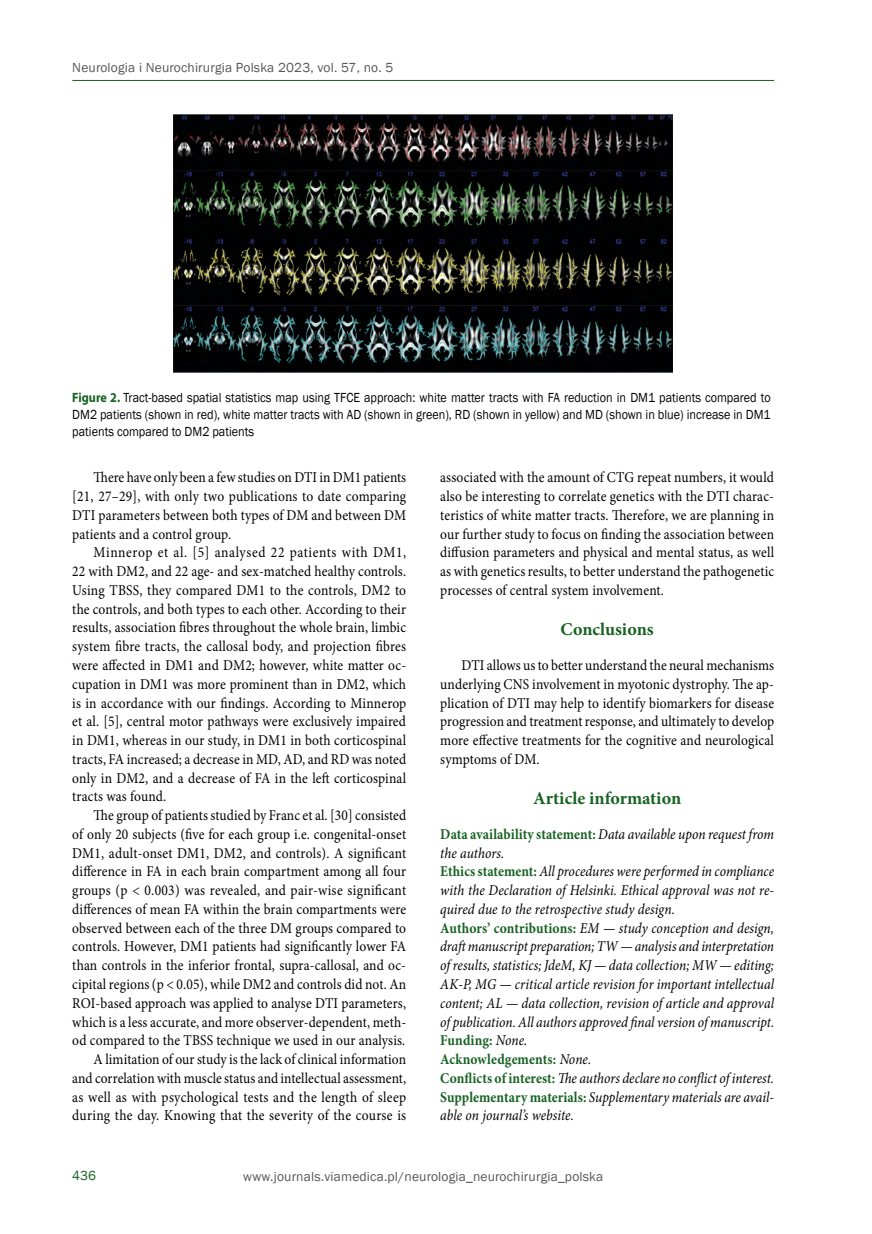
<style>
.page{position:relative;width:872px;height:1234px;background:#fff}
.page>*{position:absolute;margin:0;border:0;box-sizing:border-box;transform-origin:0 0}
.t1{font:700 18px "Minion Pro";color:#176222}
.t2{font:15px/18.8px "Minion Pro";letter-spacing:.01em;color:#000;text-align:justify;scale:.9 1}
.t3{font:italic 15px/18.8px "Minion Pro";color:#000;scale:.9 1}
.t4{font:13.5px/17.2px "Franklin Gothic";color:#000;text-align:justify;scale:.9 1}
.t5{font:13.5px "Franklin Gothic";letter-spacing:.01em;color:#575756}
.t6{font:13.5px "Franklin Gothic";color:#176222}
.s1{font-family:"Myriad Pro";font-weight:700;color:#176222}
.s2{font-weight:700;font-style:normal;color:#176222}
</style>
<div class="page">
<hr style="left:72px;top:80px;width:702px;height:1px;background:#176222">
<img style="left:174px;top:115px;width:498px;height:258px">
<p class="t5" style="left:72px;top:59px;width:323px">Neurologia i Neurochirurgia Polska 2023, vol. 57, no. 5</p>
<p class="t4" style="left:72px;top:389px;width:777px"><span class="s1">Figure 2.</span> Tract-based spatial statistics map using TFCE approach: white matter tracts with FA reduction in DM1 patients compared to DM2 patients (shown in red), white matter tracts with AD (shown in green), RD (shown in yellow) and MD (shown in blue) increase in DM1 patients compared to DM2 patients</p>
<p class="t2" style="left:72px;top:468px;width:372px;text-indent:21px">There have only been a few studies on DTI in DM1 patients [21, 27–29], with only two publications to date comparing DTI parameters between both types of DM and between DM patients and a control group.</p>
<p class="t2" style="left:72px;top:543px;width:372px;text-indent:21px">Minnerop et al. [5] analysed 22 patients with DM1, 22 with DM2, and 22 age- and sex-matched healthy controls.<br>Using TBSS, they compared DM1 to the controls, DM2 to the controls, and both types to each other. According to their results, association fibres throughout the whole brain, limbic system fibre tracts, the callosal body, and projection fibres were affected in DM1 and DM2; however, white matter oc&shy;cupation in DM1 was more prominent than in DM2, which is in accordance with our findings. According to Minnerop et al. [5], central motor pathways were exclusively impaired in DM1, whereas in our study, in DM1 in both corticospinal tracts, FA increased; a decrease in MD, AD, and RD was noted only in DM2, and a decrease of FA in the left corticospinal tracts was found.</p>
<p class="t2" style="left:72px;top:805px;width:372px;text-align:right">The group of patients studied by Franc et al. [30] consisted<br>of only 20 subjects (five for each group i.e. congenital-onset DM1, adult-onset DM1, DM2, and controls). A significant difference in FA in each brain compartment among all four groups (p &lt; 0.003) was revealed, and pair-wise significant differences of mean FA within the brain compartments were observed between each of the three DM groups compared to controls. However, DM1 patients had significantly lower FA than controls in the inferior frontal, supra-callosal, and oc&shy;cipital regions (p &lt; 0.05), while DM2 and controls did not. An ROI-based approach was applied to analyse DTI parameters, which is a less accurate, and more observer-dependent, meth&shy;od compared to the TBSS technique we used in our analysis.<br>A limitation of our study is the lack of clinical information and correlation with muscle status and intellectual assessment, as well as with psychological tests and the length of sleep during the day. Knowing that the severity of the course is</p>
<p class="t2" style="left:440px;top:468px;width:372px">associated with the amount of CTG repeat numbers, it would also be interesting to correlate genetics with the DTI charac&shy;teristics of white matter tracts. Therefore, we are planning in our further study to focus on finding the association between diffusion parameters and physical and mental status, as well as with genetics results, to better understand the pathogenetic processes of central system involvement.</p>
<p class="t1" style="left:560px;top:616px;width:95px">Conclusions</p>
<p class="t2" style="left:440px;top:655px;width:372px;text-indent:21px">DTI allows us to better understand the neural mechanisms underlying CNS involvement in myotonic dystrophy. The ap&shy;plication of DTI may help to identify biomarkers for disease progression and treatment response, and ultimately to develop more effective treatments for the cognitive and neurological symptoms of DM.</p>
<p class="t1" style="left:533px;top:785px;width:149px">Article information</p>
<p class="t3" style="left:440px;top:824px;width:372px"><span class="s2">Data availability statement:</span> Data available upon request from the authors.<br><span class="s2">Ethics statement:</span> All procedures were performed in compliance with the Declaration of Helsinki. Ethical approval was not re&shy;quired due to the retrospective study design.<br><span class="s2">Authors’ contributions:</span> EM — study conception and design, draft manuscript preparation; TW — analysis and interpretation of results, statistics; JdeM, KJ — data collection; MW — editing; AK-P, MG — critical article revision for important intellectual content; AL — data collection, revision of article and approval of publication. All authors approved final version of manuscript.<br><span class="s2">Funding:</span> None.<br><span class="s2">Acknowledgements:</span> None.<br><span class="s2">Conflicts of interest:</span> The authors declare no conflict of interest.<br><span class="s2">Supplementary materials:</span> Supplementary materials are avail&shy;able on journal’s website.</p>
<p class="t6" style="left:72px;top:1166px;width:25px">436</p>
<p class="t5" style="left:243px;top:1168px;width:361px">www.journals.viamedica.pl/neurologia_neurochirurgia_polska</p>
</div>
